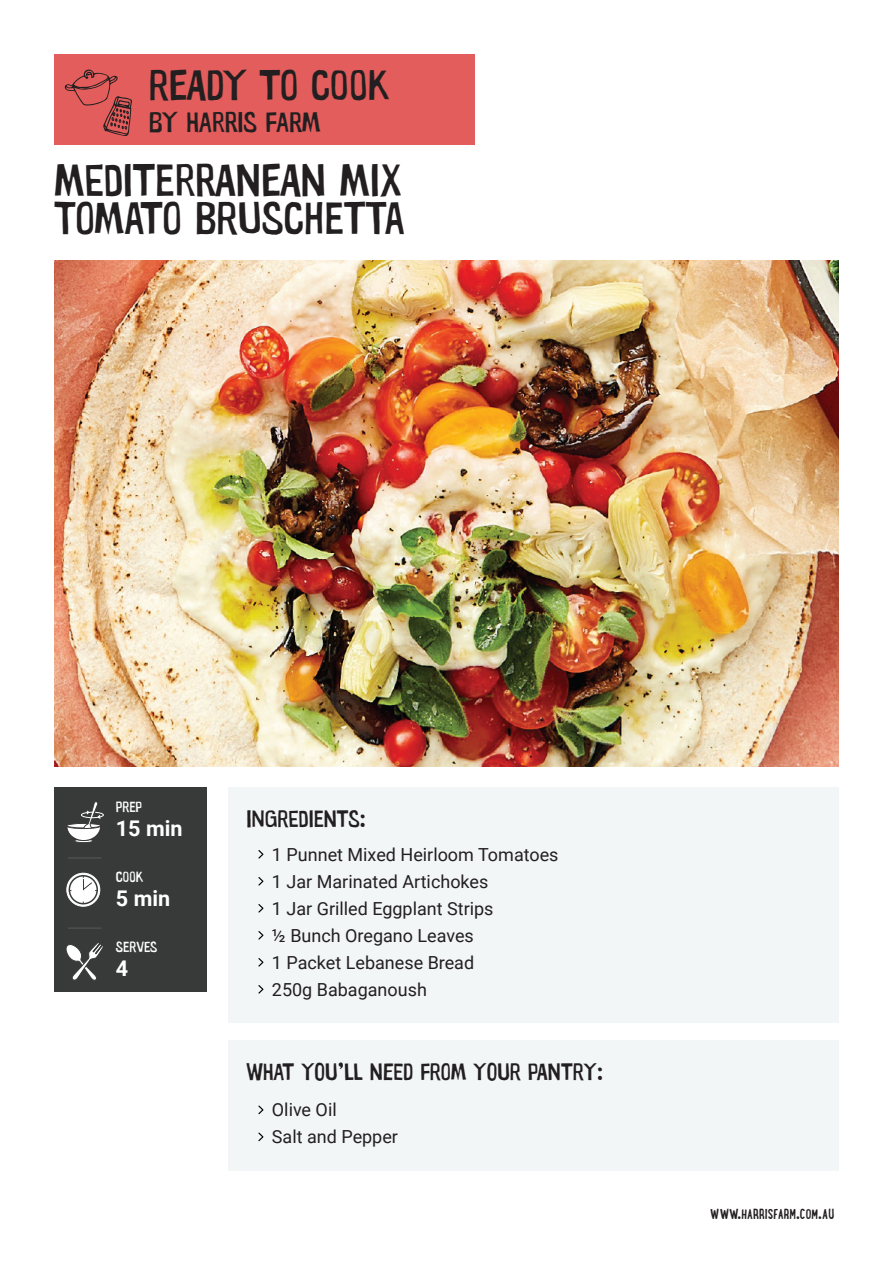
<style>
.page{position:relative;width:893px;height:1263px;background:#fff}
.page>*{position:absolute;margin:0;border:0;box-sizing:border-box;transform-origin:0 0}
.t1{font:46.05px/38.4px "Warugaki";color:#231f20}
.t2{font:43.2px "Warugaki";letter-spacing:-.005em;color:#231f20}
.t3{font:28.8px "Warugaki";color:#231f20}
.t4{font:24px "Warugaki";color:#231f20}
.t5{font:700 21.6px "Roboto";color:#fff}
.t6{font:18px "Roboto";color:#231f20}
.t7{font:700 15px "Lunch Box";color:#231f20}
.t8{font:15px "Warugaki";color:#fff}
</style>
<div class="page">
<div style="left:228px;top:787px;width:611px;height:236px;background:#f3f6f7"></div>
<div style="left:54px;top:54px;width:420px;height:90px;background:#e25d5c"></div>
<div style="left:228px;top:1040px;width:611px;height:131px;background:#f3f6f7"></div>
<img style="left:54px;top:261px;width:785px;height:505px">
<div style="left:54px;top:787px;width:152px;height:204px;background:#383a39"></div>
<hr style="left:68px;top:857px;width:34px;height:1px;background:#535353">
<hr style="left:68px;top:927px;width:34px;height:2px;background:#535353">
<svg style="left:258px;top:850px;width:5px;height:8px"></svg>
<svg style="left:258px;top:985px;width:5px;height:8px"></svg>
<svg style="left:258px;top:877px;width:5px;height:8px"></svg>
<svg style="left:258px;top:904px;width:5px;height:8px"></svg>
<svg style="left:258px;top:931px;width:5px;height:8px"></svg>
<svg style="left:258px;top:958px;width:5px;height:8px"></svg>
<svg style="left:258px;top:1105px;width:5px;height:9px"></svg>
<svg style="left:258px;top:1132px;width:5px;height:9px"></svg>
<svg style="left:64px;top:69px;width:68px;height:67px"></svg>
<svg style="left:66px;top:943px;width:37px;height:38px"></svg>
<div style="left:74px;top:839px;width:19px;height:4px;border:1px solid #3a3a3a;border-radius:50%"></div>
<svg style="left:67px;top:801px;width:37px;height:40px"></svg>
<svg style="left:67px;top:873px;width:33px;height:33px"></svg>
<div style="left:66px;top:873px;width:34px;height:34px;border:1px solid #fff;border-radius:50%"></div>
<div style="left:69px;top:876px;width:28px;height:28px;background:#fff;border-radius:50%"></div>
<div style="left:69px;top:875px;width:29px;height:29px;border:2px solid #383a39;border-radius:50%"></div>
<svg style="left:83px;top:875px;width:14px;height:16px"></svg>
<p class="t2" style="left:149px;top:58px;width:243px">READY TO COOK</p>
<p class="t3" style="left:149px;top:104px;width:173px">BY HARRIS FARM</p>
<p class="t1" style="left:54px;top:160px;width:352px">MEDITERRANEAN MIX<br>TOMATO BRUSCHETTA</p>
<p class="t8" style="left:116px;top:797px;width:28px">PREP</p>
<p class="t5" style="left:116px;top:813px;width:68px">15 min</p>
<p class="t8" style="left:116px;top:867px;width:29px">COOK</p>
<p class="t5" style="left:116px;top:883px;width:56px">5 min</p>
<p class="t8" style="left:116px;top:938px;width:43px">SERVES</p>
<p class="t5" style="left:116px;top:953px;width:14px">4</p>
<p class="t4" style="left:246px;top:804px;width:121px">INGREDIENTS:</p>
<p class="t6" style="left:272px;top:841px;width:288px">1 Punnet Mixed Heirloom Tomatoes</p>
<p class="t6" style="left:272px;top:868px;width:218px">1 Jar Marinated Artichokes</p>
<p class="t6" style="left:272px;top:895px;width:223px">1 Jar Grilled Eggplant Strips</p>
<p class="t6" style="left:272px;top:922px;width:203px">½ Bunch Oregano Leaves</p>
<p class="t6" style="left:272px;top:949px;width:204px">1 Packet Lebanese Bread</p>
<p class="t6" style="left:272px;top:976px;width:157px">250g Babaganoush</p>
<p class="t4" style="left:246px;top:1057px;width:358px">WHAT YOU’LL NEED FROM YOUR PANTRY:</p>
<p class="t6" style="left:272px;top:1097px;width:66px">Olive Oil</p>
<p class="t6" style="left:272px;top:1124px;width:128px">Salt and Pepper</p>
<p class="t7" style="left:710px;top:1204px;width:126px">WWW.HARRISFARM.COM.AU</p>
</div>
